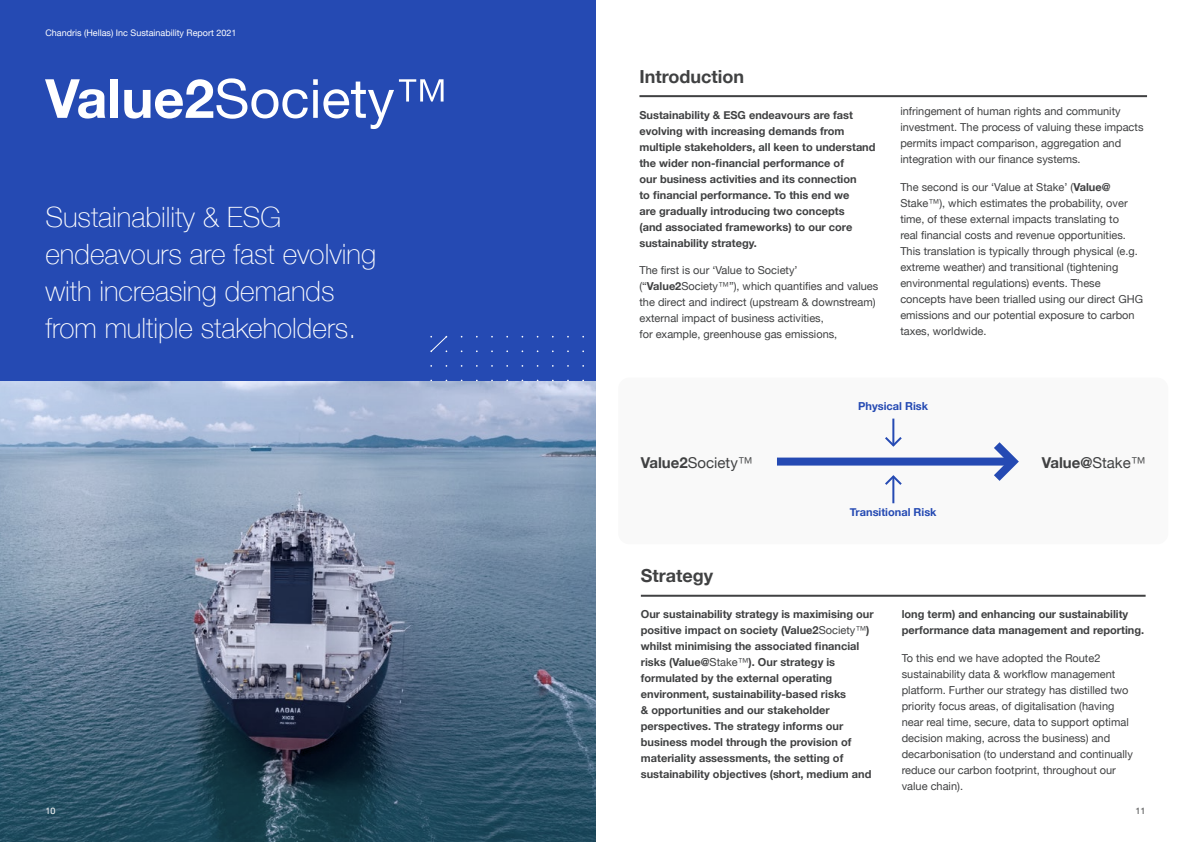
<style>
.page{position:relative;width:1191px;height:842px;background:#fff}
.page>*{position:absolute;margin:0;border:0;box-sizing:border-box;transform-origin:0 0}
.t1{font:54px "Helvetica Neue";color:#fff}
.t2{font:100 28px/37px "Helvetica Neue";color:#fff}
.t3{font:700 18px "Helvetica Neue";color:#404142}
.t4{font:15px "Helvetica Neue";color:#404142}
.t5{font:700 15px "Helvetica Neue";color:#404142}
.t6{font:11px/16px "Helvetica Neue";color:#404142}
.t7{font:700 11px/16px "Helvetica Neue";color:#404142}
.t8{font:700 11px "Helvetica Neue";color:#254ab3}
.t9{font:9px "Helvetica Neue";color:#fff}
.t10{font:9px "Helvetica Neue";color:#404142}
.s1{font-weight:700}
.s2{font-weight:300}
.s3{font-weight:400}
</style>
<div class="page">
<div style="left:0;top:0;width:595px;height:842px;background:#254ab3"></div>
<svg style="left:430px;top:335px;width:138px;height:46px"></svg>
<hr style="left:639px;top:95px;width:508px;height:2px;background:#404142">
<hr style="left:641px;top:595px;width:504px;height:2px;background:#404142">
<div style="left:618px;top:378px;width:550px;height:166px;background:#f9f9f9;border-radius:11px"></div>
<div style="left:777px;top:458px;width:236px;height:8px;background:#254ab3"></div>
<svg style="left:985px;top:442px;width:34px;height:39px"></svg>
<hr style="left:892px;top:419px;width:2px;height:26px;background:#254ab3">
<svg style="left:885px;top:435px;width:17px;height:12px"></svg>
<hr style="left:892px;top:476px;width:2px;height:27px;background:#254ab3">
<svg style="left:885px;top:475px;width:17px;height:12px"></svg>
<svg style="left:0;top:381px;width:595px;height:461px;background:#698097"></svg>
<p class="t9" style="left:45px;top:26px;width:193px">Chandris (Hellas) Inc Sustainability Report 2021</p>
<h1 class="t1" style="left:45px;top:60px;width:404px"><span class="s1">Value2</span>Society<span class="s2">™</span></h1>
<h2 class="t2" style="left:45px;top:197px;width:332px">Sustainability &amp; ESG endeavours are fast evolving with increasing demands from multiple stakeholders.</h2>
<h3 class="t3" style="left:639px;top:62px;width:106px">Introduction</h3>
<p class="t7" style="left:639px;top:107px;width:238px">Sustainability &amp; ESG endeavours are fast evolving with increasing demands from multiple stakeholders, all keen to understand the wider non-financial performance of<br>our business activities and its connection<br>to financial performance. To this end we<br>are gradually introducing two concepts<br>(and associated frameworks) to our core sustainability strategy.</p>
<p class="t6" style="left:639px;top:263px;width:240px">The first is our ‘Value to Society’ (“<span class="s1">Value2</span>Society<span class="s2">™</span>”), which quantifies and values the direct and indirect (upstream &amp; downstream) external impact of business activities,<br>for example, greenhouse gas emissions,</p>
<p class="t6" style="left:900px;top:104px;width:245px">infringement of human rights and community investment. The process of valuing these impacts permits impact comparison, aggregation and integration with our finance systems.</p>
<p class="t6" style="left:900px;top:179px;width:244px">The second is our ‘Value at Stake’ (<span class="s1">Value@ </span>Stake<span class="s2">™</span>), which estimates the probability, over time, of these external impacts translating to<br>real financial costs and revenue opportunities.<br>This translation is typically through physical (e.g. extreme weather) and transitional (tightening environmental regulations) events. These concepts have been trialled using our direct GHG emissions and our potential exposure to carbon taxes, worldwide.</p>
<p class="t8" style="left:858px;top:397px;width:71px">Physical Risk</p>
<h3 class="t4" style="left:641px;top:452px;width:113px"><span class="s1">Value2</span>Society<span class="s2">™</span></h3>
<h3 class="t5" style="left:1041px;top:451px;width:105px">Value@<span class="s3">Stake</span><span class="s2">™</span></h3>
<p class="t8" style="left:850px;top:503px;width:88px">Transitional Risk</p>
<h3 class="t3" style="left:641px;top:562px;width:74px">Strategy</h3>
<p class="t7" style="left:641px;top:606px;width:234px">Our sustainability strategy is maximising our positive impact on society (Value2<span class="s3">Society</span><span class="s2">™</span>) whilst minimising the associated financial risks (Value@<span class="s3">Stake</span><span class="s2">™</span>). Our strategy is formulated by the external operating environment, sustainability-based risks<br>&amp; opportunities and our stakeholder perspectives. The strategy informs our business model through the provision of materiality assessments, the setting of sustainability objectives (short, medium and</p>
<p class="t7" style="left:901px;top:607px;width:244px">long term) and enhancing our sustainability performance data management and reporting.</p>
<p class="t6" style="left:901px;top:650px;width:233px">To this end we have adopted the Route2 sustainability data &amp; workflow management platform. Further our strategy has distilled two priority focus areas, of digitalisation (having near real time, secure, data to support optimal decision making, across the business) and decarbonisation (to understand and continually reduce our carbon footprint, throughout our value chain).</p>
<p class="t9" style="left:45px;top:804px;width:12px">10</p>
<p class="t10" style="left:1135px;top:804px;width:12px">11</p>
</div>
